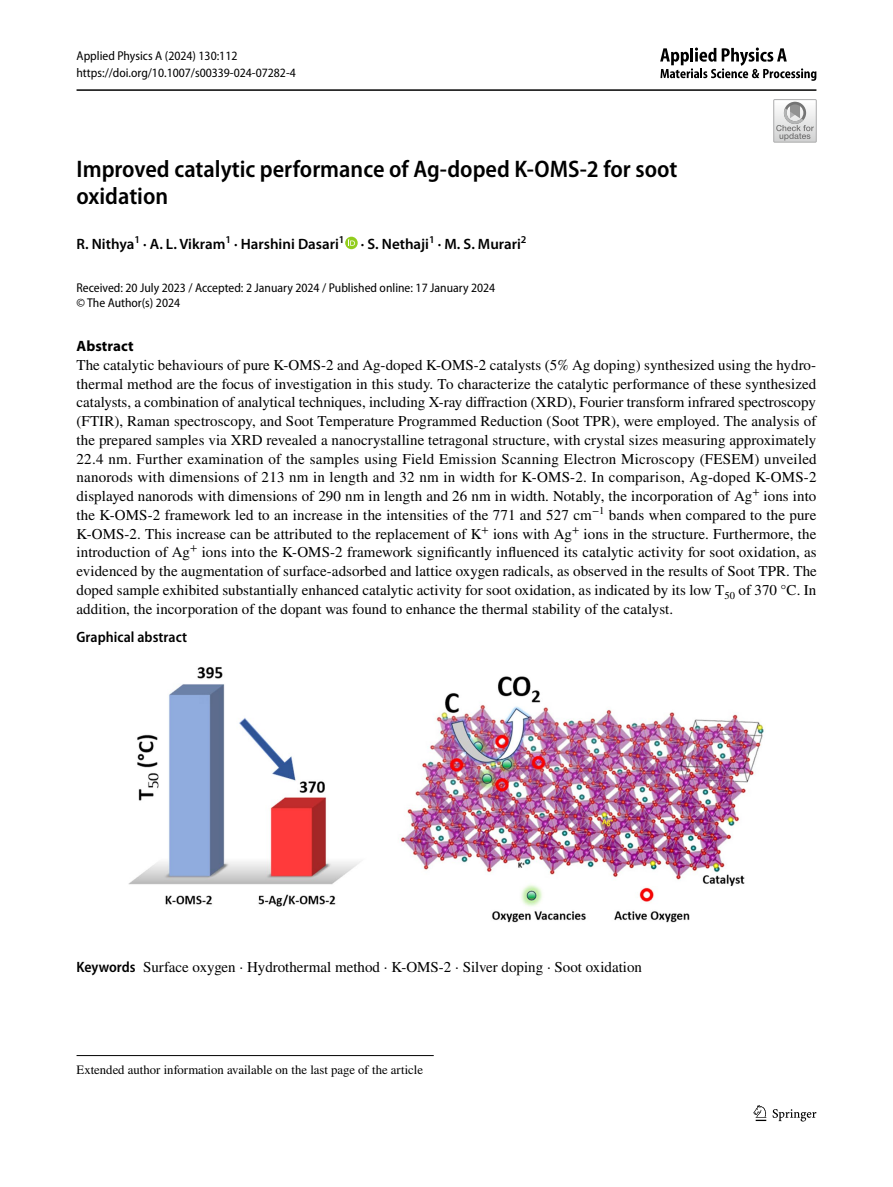
<style>
.page{position:relative;width:893px;height:1187px;background:#fff}
.page>*{position:absolute;margin:0;border:0;box-sizing:border-box;transform-origin:0 0}
.t1{font:600 semi-condensed 24px/27px "Myriad Pro";color:#000}
.t2{font:15px/18.8px "STIX";color:#000;text-align:justify}
.t3{font:600 15px "Myriad Pro";color:#000}
.t4{font:600 semi-condensed 15px "Myriad Pro";letter-spacing:.005em;color:#000}
.t5{font:700 15px "Myriad Pro";letter-spacing:.005em;color:#000}
.t6{font:semi-condensed 12.75px/17px "Myriad Pro";color:#000}
.t7{font:12.75px "STIX";color:#000}
.s1{font-family:"Myriad Pro";font-weight:600;font-stretch:semi-condensed}
</style>
<div class="page">
<hr style="left:77px;top:89px;width:739px;height:2px;background:#000">
<svg style="left:753px;top:1105px;width:13px;height:15px"></svg>
<svg style="left:773px;top:1109px;width:43px;height:12px"></svg>
<div style="left:345px;top:237px;width:13px;height:12px;background:#92cd1d;border-radius:50%"></div>
<svg style="left:348px;top:239px;width:7px;height:7px"></svg>
<img style="left:128px;top:667px;width:636px;height:255px">
<div style="left:774px;top:99px;width:42px;height:43px;border:1px solid #ababac"></div>
<svg style="left:774px;top:100px;width:42px;height:42px"></svg>
<svg style="left:660px;top:48px;width:156px;height:33px"></svg>
<hr style="left:77px;top:1055px;width:357px;height:1px;background:#000">
<p class="t6" style="left:77px;top:47px;width:221px">Applied Physics A (2024) 130:112 https://doi.org/10.1007/s00339-024-07282-4</p>
<h1 class="t1" style="left:77px;top:156px;width:602px">Improved catalytic performance of Ag‑doped K‑OMS‑2 for soot oxidation</h1>
<p class="t3" style="left:77px;top:234px;width:451px">R. Nithya<sup>1</sup> · A. L. Vikram<sup>1</sup> · Harshini Dasari<sup>1</sup> · S. Nethaji<sup>1</sup> · M. S. Murari<sup>2</sup></p>
<p class="t6" style="left:77px;top:280px;width:420px;line-height:15px">Received: 20 July 2023 / Accepted: 2 January 2024 / Published online: 17 January 2024 © The Author(s) 2024</p>
<p class="t5" style="left:77px;top:336px;width:59px">Abstract</p>
<p class="t2" style="left:77px;top:356px;width:742px">The catalytic behaviours of pure K-OMS-2 and Ag-doped K-OMS-2 catalysts (5% Ag doping) synthesized using the hydro&shy;thermal method are the focus of investigation in this study. To characterize the catalytic performance of these synthesized catalysts, a combination of analytical techniques, including X-ray diffraction (XRD), Fourier transform infrared spectroscopy (FTIR), Raman spectroscopy, and Soot Temperature Programmed Reduction (Soot TPR), were employed. The analysis of the prepared samples via XRD revealed a nanocrystalline tetragonal structure, with crystal sizes measuring approximately 22.4 nm. Further examination of the samples using Field Emission Scanning Electron Microscopy (FESEM) unveiled nanorods with dimensions of 213 nm in length and 32 nm in width for K-OMS-2. In comparison, Ag-doped K-OMS-2 displayed nanorods with dimensions of 290 nm in length and 26 nm in width. Notably, the incorporation of Ag<sup>+</sup> ions into the K-OMS-2 framework led to an increase in the intensities of the 771 and 527 cm<sup>−1</sup> bands when compared to the pure K-OMS-2. This increase can be attributed to the replacement of K<sup>+</sup> ions with Ag<sup>+</sup> ions in the structure. Furthermore, the introduction of Ag<sup>+</sup> ions into the K-OMS-2 framework significantly influenced its catalytic activity for soot oxidation, as evidenced by the augmentation of surface-adsorbed and lattice oxygen radicals, as observed in the results of Soot TPR. The doped sample exhibited substantially enhanced catalytic activity for soot oxidation, as indicated by its low T<sub>50</sub> of 370 °C. In addition, the incorporation of the dopant was found to enhance the thermal stability of the catalyst.</p>
<p class="t4" style="left:77px;top:628px;width:112px">Graphical abstract</p>
<p class="t2" style="left:77px;top:958px;width:567px"><span class="s1">Keywords</span> Surface oxygen · Hydrothermal method · K-OMS-2 · Silver doping · Soot oxidation</p>
<p class="t7" style="left:77px;top:1060px;width:348px">Extended author information available on the last page of the article</p>
</div>
